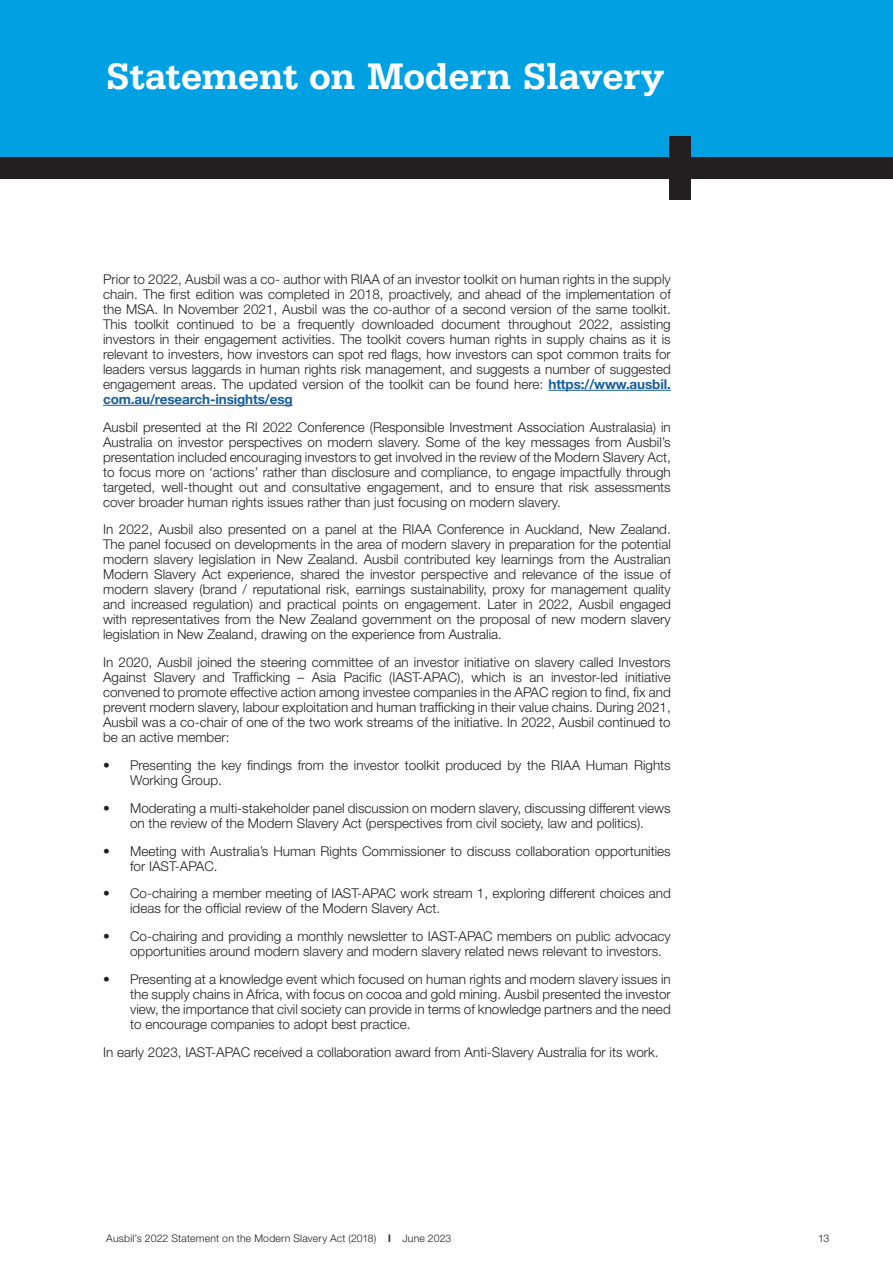
<style>
.page{position:relative;width:893px;height:1263px;background:#fff}
.page>*{position:absolute;margin:0;border:0;box-sizing:border-box;transform-origin:0 0}
.Title_white{font:700 39px "Serifa Std";letter-spacing:-.02em;color:#fff}
.Body_text{font:300 13.5px/15px "Helvetica Neue LT Std";color:#231f20;text-align:justify}
.t1{font:300 10.5px "Helvetica Neue LT Std";letter-spacing:.02em;color:#231f20}
.s1{font-weight:700;color:#175d9e}
.s2{font-weight:700}
</style>
<div class="page">
<div style="left:0;top:0;width:893px;height:157px;background:#00a1e3"></div>
<div style="left:0;top:157px;width:893px;height:22px;background:#231f20"></div>
<div style="left:670px;top:136px;width:21px;height:64px;background:#231f20"></div>
<hr style="left:548px;top:390px;width:123px;height:1px;background:#175d9e">
<hr style="left:103px;top:405px;width:190px;height:1px;background:#175d9e">
<p class="Title_white" style="left:106px;top:54px;width:560px">Statement on Modern Slavery</p>
<p class="Body_text" style="left:103px;top:271px;width:569px">Prior to 2022, Ausbil was a co- author with RIAA of an investor toolkit on human rights in the supply chain. The first edition was completed in 2018, proactively, and ahead of the implementation of the MSA. In November 2021, Ausbil was the co-author of a second version of the same toolkit.<br>This toolkit continued to be a frequently downloaded document throughout 2022, assisting investors in their engagement activities. The toolkit covers human rights in supply chains as it is relevant to investers, how investors can spot red flags, how investors can spot common traits for leaders versus laggards in human rights risk management, and suggests a number of suggested engagement areas. The updated version of the toolkit can be found here: <span class="s1">https://www.ausbil. com.au/research-insights/esg</span></p>
<p class="Body_text" style="left:103px;top:419px;width:569px">Ausbil presented at the RI 2022 Conference (Responsible Investment Association Australasia) in Australia on investor perspectives on modern slavery. Some of the key messages from Ausbil’s presentation included encouraging investors to get involved in the review of the Modern Slavery Act, to focus more on ‘actions’ rather than disclosure and compliance, to engage impactfully through targeted, well-thought out and consultative engagement, and to ensure that risk assessments cover broader human rights issues rather than just focusing on modern slavery.</p>
<p class="Body_text" style="left:103px;top:522px;width:569px">In 2022, Ausbil also presented on a panel at the RIAA Conference in Auckland, New Zealand.<br>The panel focused on developments in the area of modern slavery in preparation for the potential modern slavery legislation in New Zealand. Ausbil contributed key learnings from the Australian Modern Slavery Act experience, shared the investor perspective and relevance of the issue of modern slavery (brand / reputational risk, earnings sustainability, proxy for management quality and increased regulation) and practical points on engagement. Later in 2022, Ausbil engaged with representatives from the New Zealand government on the proposal of new modern slavery legislation in New Zealand, drawing on the experience from Australia.</p>
<p class="Body_text" style="left:103px;top:655px;width:569px">In 2020, Ausbil joined the steering committee of an investor initiative on slavery called Investors Against Slavery and Trafficking – Asia Pacific (IAST-APAC), which is an investor-led initiative convened to promote effective action among investee companies in the APAC region to find, fix and prevent modern slavery, labour exploitation and human trafficking in their value chains. During 2021, Ausbil was a co-chair of one of the two work streams of the initiative. In 2022, Ausbil continued to be an active member:</p>
<p class="Body_text" style="left:130px;top:757px;width:542px;text-indent:-27px">• Presenting the key findings from the investor toolkit produced by the RIAA Human Rights<br>Working Group.</p>
<p class="Body_text" style="left:103px;top:800px;width:569px;text-align:center">• Moderating a multi-stakeholder panel discussion on modern slavery, discussing different views on the review of the Modern Slavery Act (perspectives from civil society, law and politics).</p>
<p class="Body_text" style="left:130px;top:843px;width:542px;text-indent:-27px">• Meeting with Australia’s Human Rights Commissioner to discuss collaboration opportunities for IAST-APAC.</p>
<p class="Body_text" style="left:130px;top:886px;width:542px;text-indent:-27px">• Co-chairing a member meeting of IAST-APAC work stream 1, exploring different choices and ideas for the official review of the Modern Slavery Act.</p>
<p class="Body_text" style="left:130px;top:928px;width:542px;text-indent:-27px">• Co-chairing and providing a monthly newsletter to IAST-APAC members on public advocacy opportunities around modern slavery and modern slavery related news relevant to investors.</p>
<p class="Body_text" style="left:130px;top:971px;width:542px;text-indent:-27px">• Presenting at a knowledge event which focused on human rights and modern slavery issues in the supply chains in Africa, with focus on cocoa and gold mining. Ausbil presented the investor view, the importance that civil society can provide in terms of knowledge partners and the need to encourage companies to adopt best practice.</p>
<p class="Body_text" style="left:103px;top:1044px;width:557px">In early 2023, IAST-APAC received a collaboration award from Anti-Slavery Australia for its work.</p>
<p class="t1" style="left:106px;top:1231px;width:347px">Ausbil’s 2022 Statement on the Modern Slavery Act (2018) <span class="s2">l</span> June 2023</p>
<p class="t1" style="left:818px;top:1231px;width:13px">13</p>
</div>
